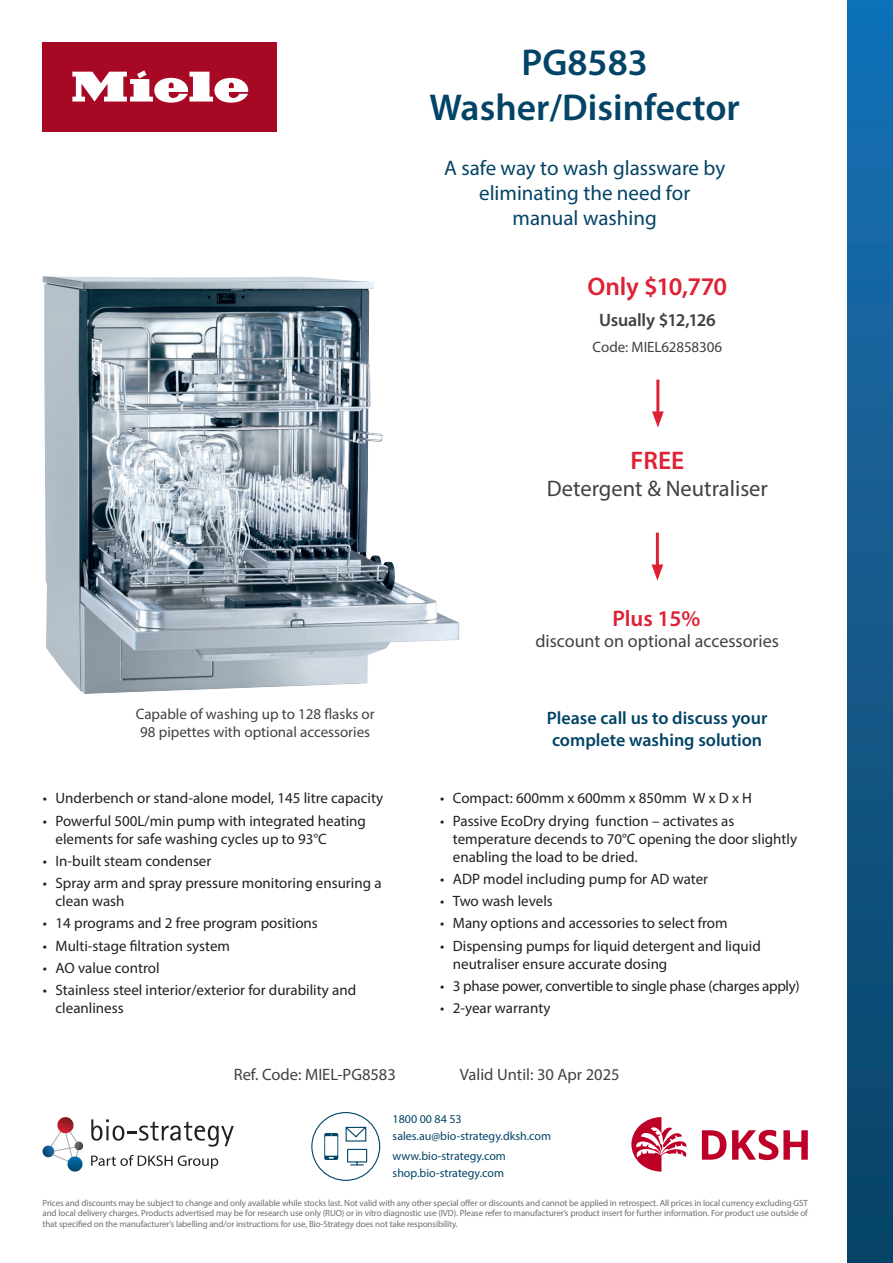
<style>
.page{position:relative;width:893px;height:1263px;background:#fff}
.page>*{position:absolute;margin:0;border:0;box-sizing:border-box;transform-origin:0 0}
.t1{font:600 37.5px/45px "Myriad Pro";color:#034466;text-align:center}
.t2{font:600 25.5px "Myriad Pro";letter-spacing:-.005em;color:#de2134}
.t3{font:22.5px "Myriad Pro";color:#414142}
.t4{font:600 22.5px "Myriad Pro";color:#de2134}
.t5{font:21px/25.2px "Myriad Pro";color:#034466;text-align:center}
.t6{font:600 18px/21.6px "Myriad Pro";color:#034466}
.t7{font:18px "Myriad Pro";color:#414142}
.t8{font:600 18px "Myriad Pro";letter-spacing:-.01em;color:#414142}
.Valid___Ref{font:16.5px "Myriad Pro";color:#414142}
.t9{font:15px/18px "Myriad Pro";color:#231f20}
.t10{font:15px/18px "Myriad Pro";color:#414142}
.t11{font:15px "Myriad Pro";letter-spacing:-.02em;color:#231f20}
.t12{font:12px "Myriad Pro";color:#034466}
.t13{font:9px/10.8px "Myriad Pro";letter-spacing:-.01em;color:#6d6e70;text-align:justify}
</style>
<div class="page">
<div style="left:43px;top:43px;width:234px;height:89px;background:#a70824"></div>
<svg style="left:72px;top:70px;width:176px;height:33px"></svg>
<img style="left:42px;top:276px;width:418px;height:418px">
<hr style="left:656px;top:380px;width:3px;height:37px;background:#de2134">
<svg style="left:652px;top:411px;width:12px;height:16px"></svg>
<hr style="left:656px;top:533px;width:3px;height:37px;background:#de2134">
<svg style="left:651px;top:564px;width:12px;height:17px"></svg>
<svg style="left:345px;top:1126px;width:23px;height:40px"></svg>
<svg style="left:324px;top:1133px;width:14px;height:27px"></svg>
<div style="left:311px;top:1112px;width:69px;height:69px;border:1px solid #004566;border-radius:50%"></div>
<div style="left:847px;top:0;width:46px;height:1263px;background:linear-gradient(to bottom,#1870b5,#0b4364)"></div>
<svg style="left:91px;top:1155px;width:127px;height:14px"></svg>
<svg style="left:43px;top:1117px;width:41px;height:54px"></svg>
<svg style="left:91px;top:1119px;width:143px;height:27px"></svg>
<svg style="left:732px;top:1130px;width:76px;height:30px"></svg>
<svg style="left:702px;top:1130px;width:24px;height:30px"></svg>
<svg style="left:631px;top:1117px;width:56px;height:54px"></svg>
<p class="t1" style="left:429px;top:39px;width:312px">PG8583<br>Washer/Disinfector</p>
<p class="t5" style="left:444px;top:155px;width:283px">A safe way to wash glassware by eliminating the need for manual washing</p>
<p class="t2" style="left:587px;top:271px;width:141px">Only $10,770</p>
<p class="t8" style="left:599px;top:308px;width:118px">Usually $12,126</p>
<p class="t10" style="left:592px;top:338px;width:131px">Code: MIEL62858306</p>
<p class="t2" style="left:630px;top:444px;width:55px">FREE</p>
<p class="t3" style="left:547px;top:475px;width:223px">Detergent &amp; Neutraliser</p>
<p class="t10" style="left:136px;top:704px;width:240px">Capable of washing up to 128 flasks or<br>98 pipettes with optional accessories</p>
<p class="t9" style="left:43px;top:789px;width:342px">• Underbench or stand-alone model, 145 litre capacity</p>
<p class="t9" style="left:56px;top:811px;width:312px;text-indent:-13px">• Powerful 500L/min pump with integrated heating elements for safe washing cycles up to 93°C</p>
<p class="t9" style="left:43px;top:851px;width:170px">• In-built steam condenser</p>
<p class="t9" style="left:56px;top:874px;width:327px;text-indent:-13px">• Spray arm and spray pressure monitoring ensuring a clean wash</p>
<p class="t9" style="left:43px;top:914px;width:277px">• 14 programs and 2 free program positions</p>
<p class="t9" style="left:43px;top:936px;width:189px">• Multi-stage filtration system</p>
<p class="t9" style="left:43px;top:958px;width:118px">• AO value control</p>
<p class="t9" style="left:56px;top:981px;width:302px;text-indent:-13px">• Stainless steel interior/exterior for durability and cleanliness</p>
<p class="t4" style="left:612px;top:604px;width:90px">Plus 15%</p>
<p class="t7" style="left:535px;top:630px;width:245px">discount on optional accessories</p>
<p class="t6" style="left:547px;top:707px;width:222px">Please call us to discuss your complete washing solution</p>
<p class="t9" style="left:440px;top:789px;width:313px">• Compact: 600mm x 600mm x 850mm W x D x H</p>
<p class="t9" style="left:453px;top:811px;width:346px;text-indent:-13px">• Passive EcoDry drying function – activates as temperature decends to 70°C opening the door slightly enabling the load to be dried.</p>
<p class="t9" style="left:440px;top:869px;width:270px">• ADP model including pump for AD water</p>
<p class="t9" style="left:440px;top:892px;width:114px">• Two wash levels</p>
<p class="t9" style="left:440px;top:914px;width:289px">• Many options and accessories to select from</p>
<p class="t9" style="left:453px;top:936px;width:309px;text-indent:-13px">• Dispensing pumps for liquid detergent and liquid neutraliser ensure accurate dosing</p>
<p class="t11" style="left:440px;top:976px;width:361px">• 3 phase power, convertible to single phase (charges apply)</p>
<p class="t9" style="left:440px;top:999px;width:112px">• 2-year warranty</p>
<p class="Valid___Ref" style="left:234px;top:1064px;width:164px">Ref. Code: MIEL-PG8583</p>
<p class="Valid___Ref" style="left:460px;top:1064px;width:161px">Valid Until: 30 Apr 2025</p>
<p class="t12" style="left:393px;top:1111px;width:71px">1800 00 84 53</p>
<p class="t12" style="left:393px;top:1128px;width:160px">sales.au@bio-strategy.dksh.com</p>
<p class="t12" style="left:393px;top:1148px;width:115px">www.bio-strategy.com</p>
<p class="t12" style="left:393px;top:1165px;width:113px">shop.bio-strategy.com</p>
<p class="t13" style="left:43px;top:1197px;width:767px">Prices and discounts may be subject to change and only available while stocks last. Not valid with any other special offer or discounts and cannot be applied in retrospect. All prices in local currency excluding GST and local delivery charges. Products advertised may be for research use only (RUO) or in vitro diagnostic use (IVD). Please refer to manufacturer’s product insert for further information. For product use outside of that specified on the manufacturer’s labelling and/or instructions for use, Bio-Strategy does not take responsibility.</p>
</div>
